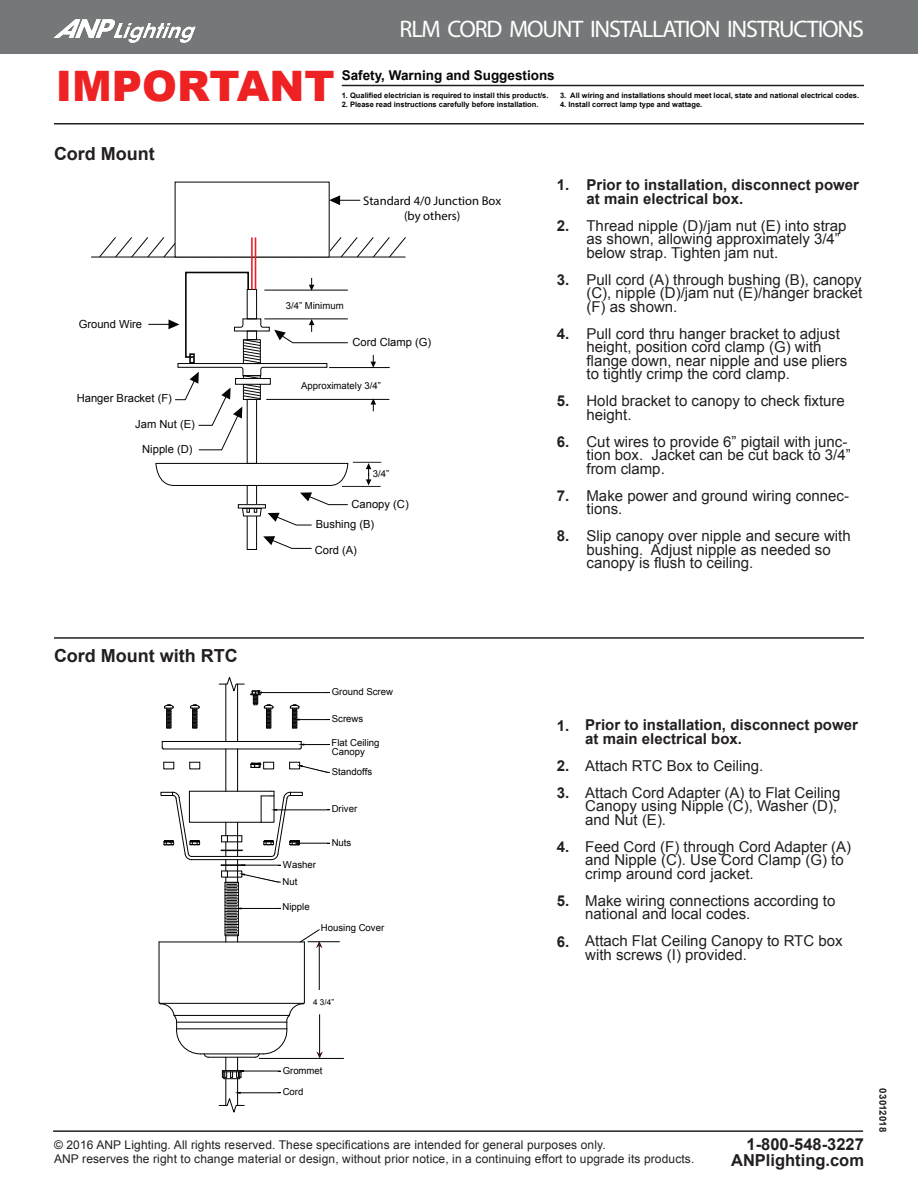
<style>
.page{position:relative;width:918px;height:1188px;background:#fff}
.page>*{position:absolute;margin:0;border:0;box-sizing:border-box;transform-origin:0 0}
.t1{font:900 42px "Arial";color:#ee2123}
.t2{font:24px "Myriad Pro";letter-spacing:-.05em;color:#fff}
.t3{font:700 18px "Arial";color:#231f20}
.t4{font:700 16.5px/16.5px "Arial";color:#231f20;text-align:right}
.t5{font:15px/13.5px "Arial";color:#231f20}
.t6{font:700 15px/13.5px "Arial";color:#231f20}
.t7{font:700 13.5px "Arial";color:#070605}
.t8{font:12.6px/15.1px "Myriad Pro";color:#050504;text-align:center}
.t9{font:12px/13.5px "Arial";letter-spacing:.01em;color:#231f20}
.t10{font:11.25px/20.2px "Arial";color:#050504}
.t11{font:700 9.75px "Arial";letter-spacing:.005em;color:#231f20}
.t12{font:9.6px/8.4px "Arial";color:#000}
.t13{font:9.6px "Arial";color:#050504}
.t14{font:8.25px "Arial";color:#000}
.t15{font:700 7.5px "Arial";color:#070605}
</style>
<div class="page">
<div style="left:0;top:0;width:918px;height:54px;background:#757878"></div>
<img style="left:53px;top:19px;width:143px;height:24px">
<hr style="left:53px;top:1130px;width:810px;height:2px;background:#231f20">
<hr style="left:54px;top:123px;width:810px;height:1px;background:#231f20">
<hr style="left:342px;top:85px;width:522px;height:1px;background:#231f20">
<hr style="left:91px;top:257px;width:315px;height:1px;background:#050504">
<svg style="left:98px;top:236px;width:308px;height:22px"></svg>
<svg style="left:329px;top:195px;width:31px;height:10px"></svg>
<svg style="left:263px;top:536px;width:49px;height:13px"></svg>
<svg style="left:268px;top:513px;width:44px;height:13px"></svg>
<svg style="left:300px;top:492px;width:48px;height:13px"></svg>
<div style="left:247px;top:399px;width:10px;height:65px;border:1px solid #050504"></div>
<div style="left:247px;top:485px;width:10px;height:65px;border:1px solid #050504"></div>
<div style="left:238px;top:504px;width:28px;height:4px;border:1px solid #050504"></div>
<svg style="left:242px;top:508px;width:20px;height:9px"></svg>
<hr style="left:255px;top:237px;width:1px;height:52px;background:#ed2026">
<hr style="left:251px;top:237px;width:2px;height:52px;background:#ed2026">
<hr style="left:329px;top:367px;width:61px;height:1px;background:#050504">
<hr style="left:266px;top:399px;width:123px;height:1px;background:#050504">
<svg style="left:371px;top:398px;width:5px;height:13px"></svg>
<svg style="left:371px;top:355px;width:5px;height:13px"></svg>
<svg style="left:148px;top:271px;width:201px;height:180px"></svg>
<hr style="left:342px;top:486px;width:39px;height:1px;background:#231f20">
<svg style="left:155px;top:462px;width:226px;height:24px"></svg>
<hr style="left:54px;top:637px;width:810px;height:2px;background:#231f20">
<hr style="left:164px;top:749px;width:136px;height:1px;background:#000">
<hr style="left:162px;top:741px;width:139px;height:1px;background:#000">
<div style="left:289px;top:762px;width:11px;height:7px;border:1px solid #000"></div>
<svg style="left:250px;top:762px;width:24px;height:8px"></svg>
<hr style="left:159px;top:942px;width:145px;height:1px;background:#000">
<hr style="left:177px;top:1028px;width:110px;height:1px;background:#000">
<hr style="left:177px;top:1022px;width:110px;height:1px;background:#000">
<hr style="left:304px;top:942px;width:1px;height:60px;background:#000">
<hr style="left:159px;top:942px;width:1px;height:60px;background:#000">
<hr style="left:208px;top:1057px;width:47px;height:1px;background:#000">
<hr style="left:200px;top:1054px;width:63px;height:1px;background:#000">
<svg style="left:255px;top:1002px;width:50px;height:56px"></svg>
<hr style="left:174px;top:1015px;width:115px;height:1px;background:#000">
<hr style="left:159px;top:1003px;width:145px;height:1px;background:#000">
<svg style="left:158px;top:1002px;width:51px;height:56px"></svg>
<hr style="left:225px;top:749px;width:1px;height:42px;background:#000">
<hr style="left:225px;top:684px;width:1px;height:57px;background:#000">
<hr style="left:237px;top:749px;width:1px;height:42px;background:#000">
<hr style="left:237px;top:684px;width:1px;height:57px;background:#000">
<svg style="left:218px;top:677px;width:27px;height:16px"></svg>
<svg style="left:164px;top:704px;width:10px;height:24px"></svg>
<svg style="left:190px;top:704px;width:10px;height:24px"></svg>
<svg style="left:299px;top:741px;width:31px;height:9px"></svg>
<svg style="left:290px;top:704px;width:10px;height:24px"></svg>
<hr style="left:299px;top:719px;width:31px;height:1px;background:#000">
<hr style="left:244px;top:1071px;width:36px;height:1px;background:#000">
<svg style="left:251px;top:690px;width:23px;height:38px"></svg>
<hr style="left:261px;top:692px;width:69px;height:1px;background:#000">
<svg style="left:290px;top:762px;width:40px;height:11px"></svg>
<hr style="left:277px;top:810px;width:53px;height:1px;background:#000">
<hr style="left:300px;top:843px;width:30px;height:1px;background:#000">
<svg style="left:218px;top:1057px;width:27px;height:56px"></svg>
<hr style="left:240px;top:1093px;width:40px;height:1px;background:#000">
<hr style="left:308px;top:941px;width:32px;height:1px;background:#000">
<hr style="left:259px;top:1058px;width:85px;height:1px;background:#000">
<hr style="left:319px;top:942px;width:1px;height:48px;background:#000">
<hr style="left:319px;top:1014px;width:1px;height:44px;background:#000">
<svg style="left:161px;top:791px;width:161px;height:157px"></svg>
<svg style="left:316px;top:1052px;width:7px;height:6px"></svg>
<h2 class="t2" style="left:400px;top:15px;width:466px">RLM CORD MOUNT INSTALLATION INSTRUCTIONS</h2>
<p class="t1" style="left:56px;top:55px;width:281px">IMPORTANT</p>
<p class="t7" style="left:342px;top:67px;width:215px">Safety, Warning and Suggestions</p>
<p class="t15" style="left:342px;top:91px;width:208px">1. Qualified electrician is required to install this product/s.</p>
<p class="t15" style="left:342px;top:100px;width:198px">2. Please read instructions carefully before installation.</p>
<p class="t15" style="left:560px;top:91px;width:300px">3. All wiring and installations should meet local, state and national electrical codes.</p>
<p class="t15" style="left:560px;top:100px;width:144px">4. Install correct lamp type and wattage.</p>
<p class="t3" style="left:54px;top:141px;width:102px">Cord Mount</p>
<p class="t10" style="left:79px;top:314px;width:65px">Ground Wire</p>
<p class="t10" style="left:77px;top:388px;width:97px">Hanger Bracket (F)</p>
<p class="t10" style="left:135px;top:415px;width:61px">Jam Nut (E)</p>
<p class="t10" style="left:142px;top:439px;width:52px">Nipple (D)</p>
<p class="t8" style="left:363px;top:193px;width:139px">Standard 4/0 Junction Box (by others)</p>
<p class="t13" style="left:286px;top:299px;width:60px">3/4” Minimum</p>
<p class="t10" style="left:352px;top:332px;width:80px">Cord Clamp (G)</p>
<p class="t13" style="left:301px;top:379px;width:81px">Approximately 3/4”</p>
<p class="t13" style="left:373px;top:468px;width:18px">3/4”</p>
<p class="t10" style="left:316px;top:494px;width:94px;text-indent:36px">Canopy (C)<br>Bushing (B)</p>
<p class="t10" style="left:315px;top:540px;width:44px">Cord (A)</p>
<p class="t6" style="left:557px;top:178px;width:14px">1.</p>
<p class="t6" style="left:557px;top:219px;width:14px">2.</p>
<p class="t6" style="left:557px;top:273px;width:14px">3.</p>
<p class="t6" style="left:557px;top:327px;width:14px">4.</p>
<p class="t6" style="left:557px;top:394px;width:14px">5.</p>
<p class="t6" style="left:557px;top:435px;width:14px">6.</p>
<p class="t6" style="left:557px;top:489px;width:14px">7.</p>
<p class="t6" style="left:557px;top:529px;width:14px">8.</p>
<p class="t6" style="left:586px;top:178px;width:274px">Prior to installation, disconnect power at main electrical box.</p>
<p class="t5" style="left:586px;top:219px;width:262px">Thread nipple (D)/jam nut (E) into strap as shown, allowing approximately 3/4” below strap. Tighten jam nut.</p>
<p class="t5" style="left:586px;top:273px;width:277px;text-align:justify">Pull cord (A) through bushing (B), canopy (C), nipple (D)/jam nut (E)/hanger bracket (F) as shown.</p>
<p class="t5" style="left:586px;top:327px;width:262px">Pull cord thru hanger bracket to adjust height, position cord clamp (G) with flange down, near nipple and use pliers to tightly crimp the cord clamp.</p>
<p class="t5" style="left:586px;top:394px;width:260px">Hold bracket to canopy to check fixture height.</p>
<p class="t5" style="left:586px;top:435px;width:266px">Cut wires to provide 6” pigtail with junc&shy;tion box. Jacket can be cut back to 3/4” from clamp.</p>
<p class="t5" style="left:586px;top:489px;width:264px">Make power and ground wiring connec&shy;tions.</p>
<p class="t5" style="left:586px;top:529px;width:266px">Slip canopy over nipple and secure with bushing. Adjust nipple as needed so canopy is flush to ceiling.</p>
<p class="t3" style="left:54px;top:644px;width:185px">Cord Mount with RTC</p>
<p class="t12" style="left:332px;top:688px;width:63px">Ground Screw</p>
<p class="t12" style="left:332px;top:715px;width:33px">Screws</p>
<p class="t12" style="left:332px;top:739px;width:49px">Flat Ceiling<br>Canopy</p>
<p class="t12" style="left:283px;top:856px;width:35px;line-height:17px">Washer<br>Nut</p>
<p class="t12" style="left:283px;top:903px;width:29px">Nipple</p>
<p class="t12" style="left:332px;top:767px;width:42px">Standoffs</p>
<p class="t12" style="left:332px;top:805px;width:27px">Driver</p>
<p class="t12" style="left:332px;top:838px;width:21px">Nuts</p>
<p class="t12" style="left:321px;top:923px;width:65px">Housing Cover</p>
<p class="t14" style="left:313px;top:997px;width:23px">4 3/4”</p>
<p class="t6" style="left:557px;top:719px;width:14px">1.</p>
<p class="t6" style="left:557px;top:760px;width:14px">2.</p>
<p class="t6" style="left:557px;top:787px;width:14px">3.</p>
<p class="t6" style="left:557px;top:841px;width:14px">4.</p>
<p class="t6" style="left:557px;top:895px;width:14px">5.</p>
<p class="t6" style="left:557px;top:935px;width:14px">6.</p>
<p class="t6" style="left:585px;top:719px;width:274px">Prior to installation, disconnect power at main electrical box.</p>
<p class="t5" style="left:585px;top:759px;width:180px">Attach RTC Box to Ceiling.</p>
<p class="t5" style="left:585px;top:786px;width:257px">Attach Cord Adapter (A) to Flat Ceiling<br>Canopy using Nipple (C), Washer (D), and Nut (E).</p>
<p class="t5" style="left:585px;top:840px;width:267px">Feed Cord (F) through Cord Adapter (A) and Nipple (C). Use Cord Clamp (G) to crimp around cord jacket.</p>
<p class="t5" style="left:585px;top:894px;width:252px">Make wiring connections according to national and local codes.</p>
<p class="t5" style="left:585px;top:934px;width:259px">Attach Flat Ceiling Canopy to RTC box with screws (I) provided.</p>
<p class="t12" style="left:283px;top:1066px;width:41px">Grommet</p>
<p class="t12" style="left:283px;top:1088px;width:22px">Cord</p>
<p class="t9" style="left:54px;top:1139px;width:642px">© 2016 ANP Lighting. All rights reserved. These specifications are intended for general purposes only.<br>ANP reserves the right to change material or design, without prior notice, in a continuing effort to upgrade its products.</p>
<p class="t4" style="left:731px;top:1136px;width:134px">1-800-548-3227<br>ANPlighting.com</p>
<p class="t11" style="left:889px;top:1088px;width:45px;rotate:90deg">03012018</p>
</div>
